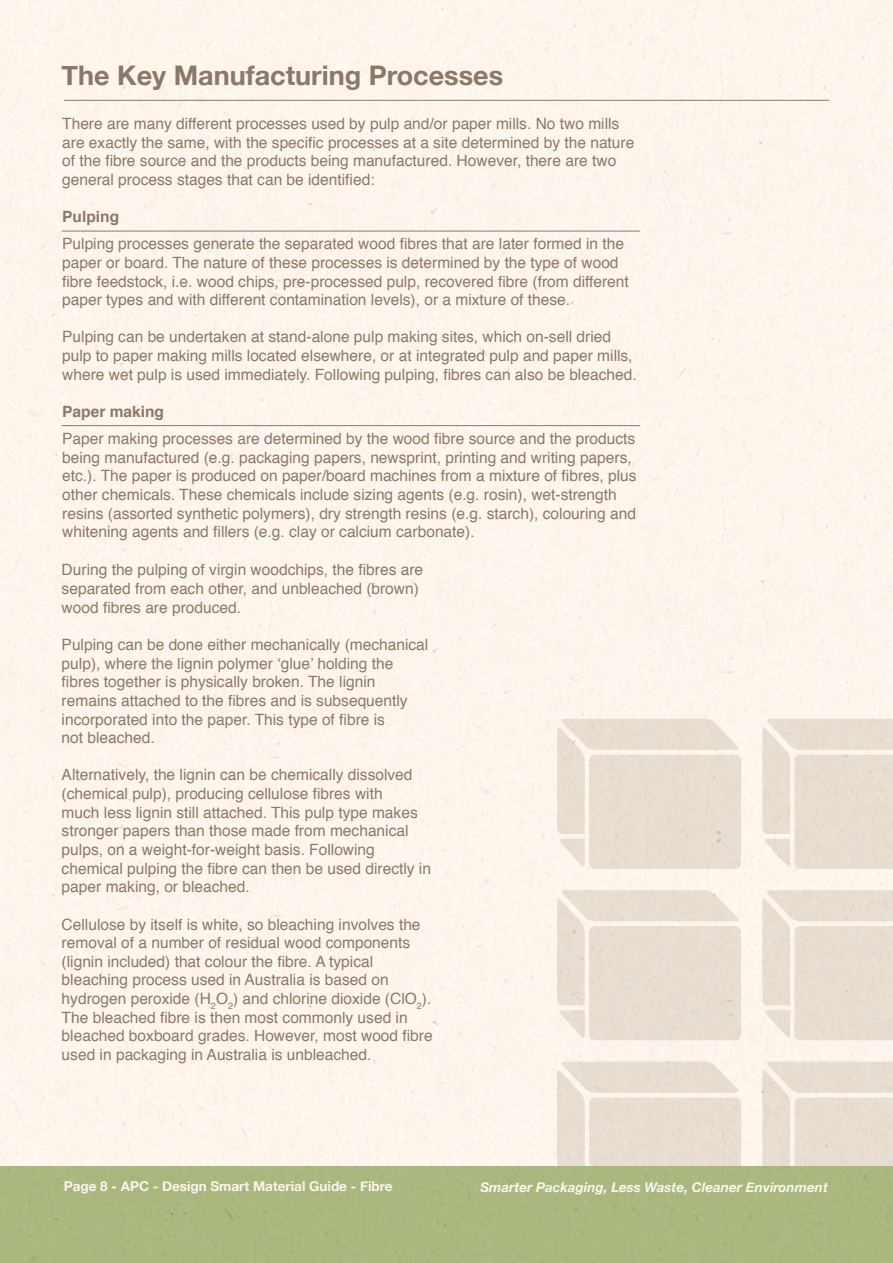
<style>
.page{position:relative;width:893px;height:1263px;background:#fff}
.page>*{position:absolute;margin:0;border:0;box-sizing:border-box;transform-origin:0 0}
.t1{font:700 27px "Helvetica Neue";color:#8a7969}
.t2{font:15.6px/18.6px "Helvetica";color:#8a7969}
.t3{font:700 15.6px "Helvetica";color:#8a7969}
.t4{font:italic 700 13.5px "Helvetica Neue";color:#fff}
.t5{font:700 13.5px "Helvetica Neue";color:#fff}
</style>
<div class="page">
<img style="left:0;top:0;width:893px;height:1263px">
<hr style="left:64px;top:100px;width:765px;height:1px;background:#8a7969">
<hr style="left:62px;top:231px;width:578px;height:1px;background:#8a7969">
<hr style="left:62px;top:425px;width:578px;height:1px;background:#8a7969">
<h1 class="t1" style="left:62px;top:51px;width:443px">The Key Manufacturing Processes</h1>
<p class="t2" style="left:62px;top:115px;width:574px">There are many different processes used by pulp and/or paper mills. No two mills are exactly the same, with the specific processes at a site determined by the nature of the fibre source and the products being manufactured. However, there are two general process stages that can be identified:</p>
<p class="t3" style="left:62px;top:204px;width:58px">Pulping</p>
<p class="t2" style="left:62px;top:235px;width:568px">Pulping processes generate the separated wood fibres that are later formed in the paper or board. The nature of these processes is determined by the type of wood fibre feedstock, i.e. wood chips, pre-processed pulp, recovered fibre (from different paper types and with different contamination levels), or a mixture of these.</p>
<p class="t2" style="left:62px;top:328px;width:576px">Pulping can be undertaken at stand-alone pulp making sites, which on-sell dried pulp to paper making mills located elsewhere, or at integrated pulp and paper mills, where wet pulp is used immediately. Following pulping, fibres can also be bleached.</p>
<p class="t3" style="left:62px;top:399px;width:103px">Paper making</p>
<p class="t2" style="left:62px;top:430px;width:576px">Paper making processes are determined by the wood fibre source and the products being manufactured (e.g. packaging papers, newsprint, printing and writing papers, etc.). The paper is produced on paper/board machines from a mixture of fibres, plus other chemicals. These chemicals include sizing agents (e.g. rosin), wet-strength resins (assorted synthetic polymers), dry strength resins (e.g. starch), colouring and whitening agents and fillers (e.g. clay or calcium carbonate).</p>
<p class="t2" style="left:62px;top:561px;width:363px">During the pulping of virgin woodchips, the fibres are separated from each other, and unbleached (brown) wood fibres are produced.</p>
<p class="t2" style="left:62px;top:636px;width:368px">Pulping can be done either mechanically (mechanical pulp), where the lignin polymer ‘glue’ holding the fibres together is physically broken. The lignin remains attached to the fibres and is subsequently incorporated into the paper. This type of fibre is<br>not bleached.</p>
<p class="t2" style="left:62px;top:766px;width:371px">Alternatively, the lignin can be chemically dissolved (chemical pulp), producing cellulose fibres with<br>much less lignin still attached. This pulp type makes stronger papers than those made from mechanical pulps, on a weight-for-weight basis. Following chemical pulping the fibre can then be used directly in paper making, or bleached.</p>
<p class="t2" style="left:62px;top:915px;width:373px">Cellulose by itself is white, so bleaching involves the removal of a number of residual wood components (lignin included) that colour the fibre. A typical bleaching process used in Australia is based on hydrogen peroxide (H<sub>2</sub>O<sub>2</sub>) and chlorine dioxide (ClO<sub>2</sub>).<br>The bleached fibre is then most commonly used in bleached boxboard grades. However, most wood fibre used in packaging in Australia is unbleached.</p>
<p class="t5" style="left:64px;top:1174px;width:330px">Page 8 - APC - Design Smart Material Guide - Fibre</p>
<p class="t4" style="left:480px;top:1176px;width:349px">Smarter Packaging, Less Waste, Cleaner Environment</p>
</div>
